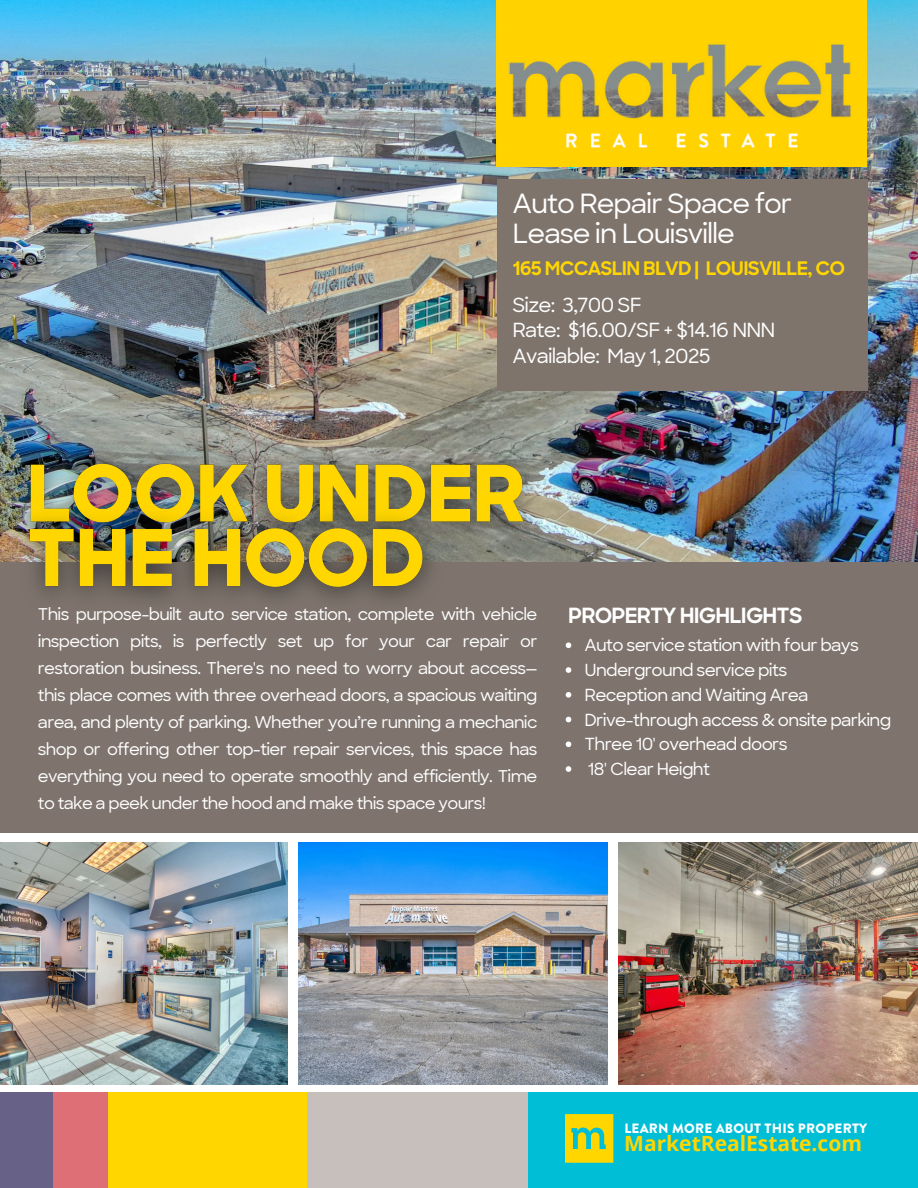
<style>
.page{position:relative;width:918px;height:1188px;background:#fff}
.page>*{position:absolute;margin:0;border:0;box-sizing:border-box;transform-origin:0 0}
.t1{font:500 27px/30.3px "Sharp Sans";letter-spacing:-.04em;color:#fff}
.t2{font:700 21px "Open Sans";color:#ffd600}
.t3{font:700 21px "Sharp Sans";letter-spacing:-.04em;color:#fff}
.t4{font:500 19.8px/25.5px "Sharp Sans";letter-spacing:-.04em;color:#fff}
.t5{font:700 18.75px "Sharp Sans";letter-spacing:-.04em;color:#ffd600}
.t6{font:500 16.95px "Sharp Sans";letter-spacing:-.04em;color:#fff}
.t7{font:500 16.5px/27px "Sharp Sans";letter-spacing:-.04em;color:#fff;text-align:justify}
.t8{font:900 13.5px "Brandon Grotesque";letter-spacing:.02em;color:#fff}
</style>
<div class="page">
<img style="left:0;top:842px;width:288px;height:242px">
<img style="left:618px;top:842px;width:300px;height:242px">
<img style="left:299px;top:842px;width:308px;height:242px">
<img style="left:0;top:0;width:918px;height:562px">
<div style="left:497px;top:179px;width:370px;height:211px;background:#7e746c"></div>
<div style="left:528px;top:1093px;width:390px;height:95px;background:#00bed5"></div>
<div style="left:306px;top:1093px;width:222px;height:95px;background:#c7bfbc"></div>
<div style="left:107px;top:1093px;width:199px;height:95px;background:#ffd600"></div>
<div style="left:53px;top:1093px;width:54px;height:95px;background:#df6f76"></div>
<div style="left:0;top:1093px;width:53px;height:95px;background:#676187"></div>
<svg style="left:565px;top:1114px;width:48px;height:49px;background:#d4d123"></svg>
<img style="left:497px;top:0;width:370px;height:166px">
<div style="left:0;top:562px;width:918px;height:249px;background:#7e746d"></div>
<div style="left:0;top:584px;width:918px;height:249px;background:#7e746d"></div>
<svg style="left:566px;top:642px;width:5px;height:6px"></svg>
<svg style="left:566px;top:667px;width:5px;height:6px"></svg>
<svg style="left:566px;top:692px;width:5px;height:6px"></svg>
<svg style="left:566px;top:717px;width:5px;height:5px"></svg>
<svg style="left:566px;top:741px;width:5px;height:6px"></svg>
<svg style="left:566px;top:766px;width:5px;height:6px"></svg>
<img style="left:0;top:435px;width:555px;height:164px">
<h2 class="t1" style="left:513px;top:188px;width:281px">Auto Repair Space for<br>Lease in Louisville</h2>
<p class="t5" style="left:513px;top:261px;width:334px">165 MCCASLIN BLVD | LOUISVILLE, CO</p>
<h5 class="t4" style="left:513px;top:292px;width:264px">Size: 3,700 SF<br>Rate: $16.00/SF + $14.16 NNN<br>Available: May 1, 2025</h5>
<p class="t7" style="left:38px;top:600px;width:501px">This purpose-built auto service station, complete with vehicle</p>
<p class="t3" style="left:568px;top:607px;width:236px">PROPERTY HIGHLIGHTS</p>
<p class="t7" style="left:38px;top:627px;width:501px">inspection pits, is perfectly set up for your car repair or restoration business. There's no need to worry about access— this place comes with three overhead doors, a spacious waiting area, and plenty of parking. Whether you’re running a mechanic shop or offering other top-tier repair services, this space has everything you need to operate smoothly and efficiently. Time to take a peek under the hood and make this space yours!</p>
<p class="t6" style="left:584px;top:634px;width:276px">Auto service station with four bays</p>
<p class="t6" style="left:584px;top:659px;width:204px">Underground service pits</p>
<p class="t6" style="left:584px;top:684px;width:226px">Reception and Waiting Area</p>
<p class="t6" style="left:584px;top:709px;width:308px">Drive-through access &amp; onsite parking</p>
<p class="t6" style="left:584px;top:733px;width:205px">Three 10' overhead doors</p>
<p class="t6" style="left:588px;top:758px;width:124px">18' Clear Height</p>
<h3 class="t8" style="left:624px;top:1118px;width:244px">LEARN MORE ABOUT THIS PROPERTY</h3>
<h4 class="t2" style="left:624px;top:1129px;width:239px">MarketRealEstate.com</h4>
</div>
